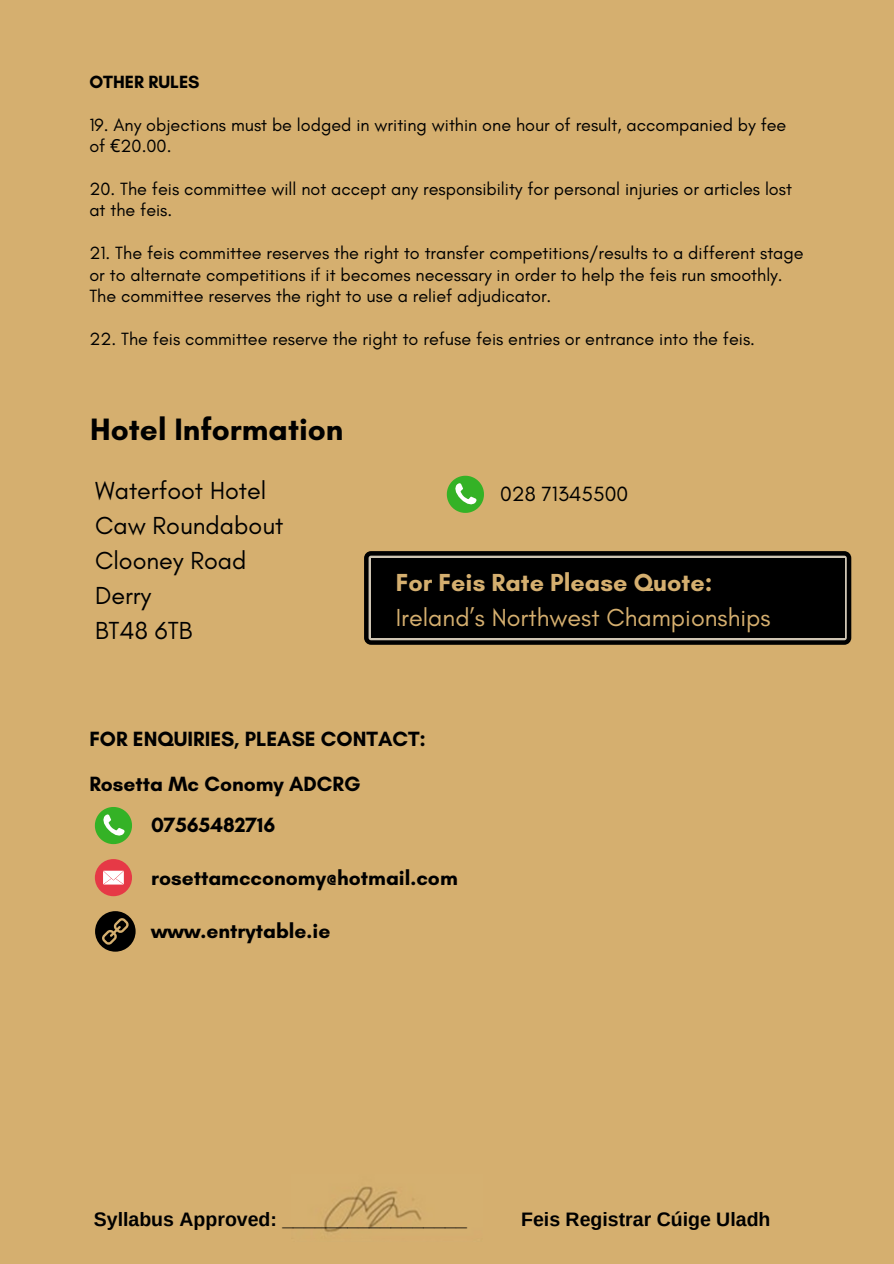
<style>
.page{position:relative;width:894px;height:1264px;background:#fff}
.page>*{position:absolute;margin:0;border:0;box-sizing:border-box;transform-origin:0 0}
.t1{font:700 31.5px "Glacial Indifference";color:#000}
.t2{font:25.05px/34.8px "Glacial Indifference";color:#d5af6f}
.t3{font:25.05px/34.8px "Glacial Indifference";color:#000}
.t4{font:700 21px "Glacial Indifference";color:#000}
.t5{font:21px "Glacial Indifference";color:#000}
.t6{font:700 19.5px "Arimo";color:#000}
.t7{font:18px/21.3px "Glacial Indifference";color:#000}
.t8{font:700 18px "Glacial Indifference";color:#000}
.s1{font-family:"Noto Sans"}
.s2{font-weight:700}
</style>
<div class="page">
<div style="left:0;top:0;width:893px;height:1263px;background:#d5af6f"></div>
<svg style="left:95px;top:807px;width:37px;height:37px"></svg>
<div style="left:95px;top:859px;width:37px;height:37px;background:#e63946;border-radius:50%"></div>
<svg style="left:103px;top:870px;width:21px;height:14px"></svg>
<svg style="left:95px;top:911px;width:40px;height:40px"></svg>
<svg style="left:446px;top:476px;width:38px;height:37px"></svg>
<svg style="left:364px;top:551px;width:487px;height:93px;background:#0b0a09"></svg>
<svg style="left:368px;top:555px;width:478px;height:85px;background:#948d80"></svg>
<div style="left:371px;top:558px;width:473px;height:79px;background:#000"></div>
<img style="left:324px;top:1186px;width:97px;height:46px">
<p class="t8" style="left:89px;top:71px;width:112px">OTHER RULES</p>
<p class="t7" style="left:89px;top:114px;width:698px">19. Any objections must be lodged in writing within one hour of result, accompanied by fee of <span class="s1">€</span>20.00.</p>
<p class="t7" style="left:89px;top:178px;width:704px">20. The feis committee will not accept any responsibility for personal injuries or articles lost at the feis.</p>
<p class="t7" style="left:89px;top:242px;width:715px">21. The feis committee reserves the right to transfer competitions/results to a different stage or to alternate competitions if it becomes necessary in order to help the feis run smoothly.<br>The committee reserves the right to use a relief adjudicator.</p>
<h1 class="t7" style="left:89px;top:328px;width:667px">22. The feis committee reserve the right to refuse feis entries or entrance into the feis.</h1>
<h3 class="t1" style="left:90px;top:410px;width:254px">Hotel Information</h3>
<h4 class="t3" style="left:95px;top:473px;width:190px">Waterfoot Hotel<br>Caw Roundabout<br>Clooney Road<br>Derry<br>BT48 6TB</h4>
<p class="t5" style="left:500px;top:481px;width:129px">028 71345500</p>
<h4 class="t2" style="left:395px;top:564px;width:376px"><span class="s2">For Feis Rate Please Quote:<br></span>Ireland’s Northwest Championships</h4>
<h2 class="t4" style="left:89px;top:725px;width:338px">FOR ENQUIRIES, PLEASE CONTACT:</h2>
<p class="t4" style="left:89px;top:770px;width:273px">Rosetta Mc Conomy ADCRG</p>
<h5 class="t4" style="left:151px;top:812px;width:126px">07565482716</h5>
<p class="t4" style="left:151px;top:864px;width:308px">rosettamcconomy@hotmail.com</p>
<h2 class="t4" style="left:151px;top:917px;width:181px">www.entrytable.ie</h2>
<p class="t6" style="left:94px;top:1208px;width:374px">Syllabus Approved: _________________</p>
<p class="t6" style="left:521px;top:1208px;width:251px">Feis Registrar Cúige Uladh</p>
</div>
